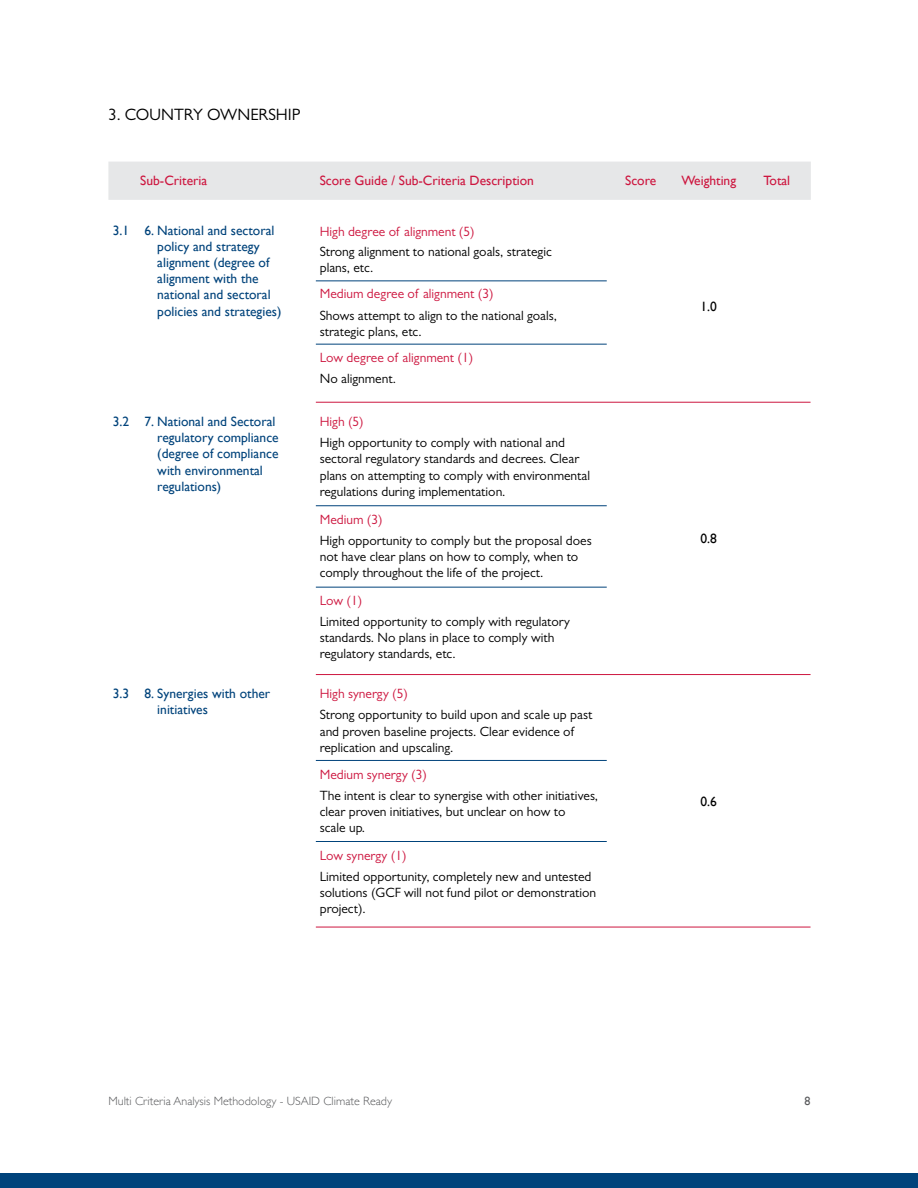
<style>
.page{position:relative;width:918px;height:1188px;background:#fff}
.page>*{position:absolute;margin:0;border:0;box-sizing:border-box;transform-origin:0 0}
.t1{font:16.5px "Gill Sans MT Std";color:#000}
.t2{font:13.5px/16.2px "Gill Sans MT Std";color:#000}
.t3{font:13.5px/16.2px "Gill Sans";color:#00437b}
.t4{font:13.5px "Gill Sans MT Std";color:#cd163f}
.t5{font:13.5px "Gill Sans";color:#cd163f}
.t6{font:13.5px "Gill Sans";color:#000}
.t7{font:300 12px "Gill Sans";color:#58595b}
.t8{font:12px "Gill Sans";color:#58595b}
</style>
<div class="page">
<div style="left:0;top:1174px;width:918px;height:14px;background:#00437b"></div>
<div style="left:108px;top:162px;width:703px;height:38px;background:#e6e7e8"></div>
<hr style="left:316px;top:281px;width:291px;height:1px;background:#00437b">
<hr style="left:316px;top:505px;width:291px;height:1px;background:#00437b">
<hr style="left:316px;top:587px;width:291px;height:1px;background:#00437b">
<hr style="left:316px;top:760px;width:291px;height:1px;background:#00437b">
<hr style="left:316px;top:841px;width:291px;height:1px;background:#00437b">
<hr style="left:316px;top:344px;width:291px;height:1px;background:#00437b">
<hr style="left:316px;top:402px;width:495px;height:1px;background:#cd163f">
<hr style="left:316px;top:674px;width:495px;height:1px;background:#cd163f">
<hr style="left:316px;top:927px;width:495px;height:1px;background:#cd163f">
<p class="t1" style="left:108px;top:104px;width:193px">3. COUNTRY OWNERSHIP</p>
<p class="t5" style="left:140px;top:173px;width:68px">Sub-Criteria</p>
<p class="t5" style="left:320px;top:173px;width:216px">Score Guide / Sub-Criteria Description</p>
<p class="t5" style="left:625px;top:173px;width:33px">Score</p>
<p class="t5" style="left:681px;top:173px;width:56px">Weighting</p>
<p class="t5" style="left:763px;top:173px;width:28px">Total</p>
<p class="t3" style="left:157px;top:222px;width:126px;text-indent:-45px">3.1 6. National and sectoral policy and strategy alignment (degree of alignment with the national and sectoral policies and strategies)</p>
<p class="t4" style="left:320px;top:224px;width:156px">High degree of alignment (5)</p>
<p class="t2" style="left:320px;top:243px;width:234px">Strong alignment to national goals, strategic plans, etc.</p>
<p class="t4" style="left:320px;top:286px;width:175px">Medium degree of alignment (3)</p>
<p class="t2" style="left:320px;top:307px;width:239px">Shows attempt to align to the national goals, strategic plans, etc.</p>
<p class="t4" style="left:320px;top:350px;width:155px">Low degree of alignment (1)</p>
<p class="t2" style="left:320px;top:371px;width:78px">No alignment.</p>
<p class="t6" style="left:701px;top:298px;width:18px">1.0</p>
<p class="t3" style="left:157px;top:413px;width:123px;text-indent:-45px">3.2 7. National and Sectoral regulatory compliance (degree of compliance with environmental regulations)</p>
<p class="t4" style="left:320px;top:413px;width:46px">High (5)</p>
<p class="t2" style="left:320px;top:434px;width:272px">High opportunity to comply with national and sectoral regulatory standards and decrees. Clear plans on attempting to comply with environmental regulations during implementation.</p>
<p class="t4" style="left:320px;top:511px;width:64px">Medium (3)</p>
<p class="t2" style="left:320px;top:532px;width:274px">High opportunity to comply but the proposal does not have clear plans on how to comply, when to comply throughout the life of the project.</p>
<p class="t4" style="left:320px;top:592px;width:44px">Low (1)</p>
<p class="t2" style="left:320px;top:613px;width:252px">Limited opportunity to comply with regulatory standards. No plans in place to comply with regulatory standards, etc.</p>
<p class="t3" style="left:157px;top:685px;width:114px;text-indent:-45px">3.3 8. Synergies with other initiatives</p>
<p class="t4" style="left:320px;top:685px;width:90px">High synergy (5)</p>
<p class="t2" style="left:320px;top:707px;width:274px">Strong opportunity to build upon and scale up past and proven baseline projects. Clear evidence of replication and upscaling.</p>
<p class="t4" style="left:320px;top:766px;width:109px">Medium synergy (3)</p>
<p class="t2" style="left:320px;top:787px;width:280px">The intent is clear to synergise with other initiatives, clear proven initiatives, but unclear on how to<br>scale up.</p>
<p class="t4" style="left:320px;top:847px;width:88px">Low synergy (1)</p>
<p class="t2" style="left:320px;top:868px;width:278px">Limited opportunity, completely new and untested solutions (GCF will not fund pilot or demonstration project).</p>
<p class="t6" style="left:701px;top:530px;width:18px">0.8</p>
<p class="t6" style="left:701px;top:794px;width:18px">0.6</p>
<p class="t7" style="left:108px;top:1095px;width:285px">Multi Criteria Analysis Methodology - USAID Climate Ready</p>
<p class="t8" style="left:805px;top:1094px;width:7px">8</p>
</div>
